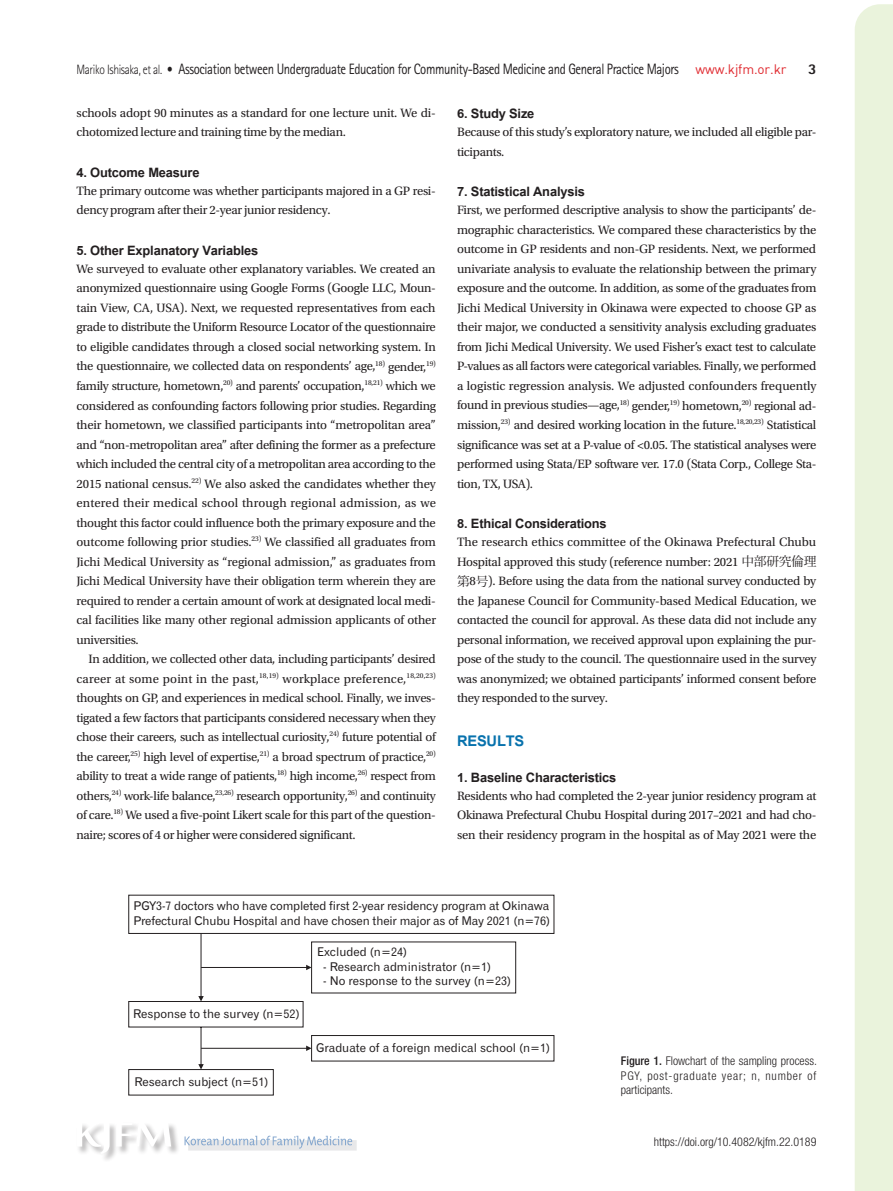
<style>
.page{position:relative;width:893px;height:1191px;background:#fff}
.page>*{position:absolute;margin:0;border:0;box-sizing:border-box;transform-origin:0 0}
.t1{font:700 20.4px "Utsaah";letter-spacing:-.01em;color:#0872ad}
.t2{font:700 18px "Utsaah";letter-spacing:-.01em;color:#231f20}
.t3{font:15px "Rotis Sans Serif Std";letter-spacing:-.03em;color:#231f20;scale:.85 1}
.t4{font:800 15px "Rotis Sans Serif Std";color:#231f20}
.t5{font:13.5px "Dinreg";letter-spacing:-.01em;color:#e02a30}
.t6{font:12.75px/19.5px "Utopia Std";letter-spacing:-.025em;color:#231f20;text-align:justify}
.t7{font:12px/14.4px "Gothic 720 BT Roman B";letter-spacing:-.01em;color:#231f20}
.t8{font:300 condensed 12px/14.4px "Helvetica Neue LT Std";color:#231f20;text-align:justify}
.s1{font-weight:300;font-size:13.5px}
.s2{font-family:"Koz Min Pro"}
.s3{font-weight:500}
</style>
<div class="page">
<div style="left:855px;top:4px;width:38px;height:1187px;background:#eaf3dc"></div>
<div style="left:188px;top:1140px;width:169px;height:10px;background:#e8e8e9"></div>
<svg style="left:185px;top:1135px;width:167px;height:13px"></svg>
<div style="left:76px;top:1122px;width:104px;height:40px;background:#231f20;opacity:.3"></div>
<svg style="left:77px;top:1122px;width:94px;height:32px"></svg>
<div style="left:128px;top:894px;width:426px;height:40px;border:1px solid #231f20"></div>
<svg style="left:128px;top:941px;width:427px;height:155px"></svg>
<svg style="left:198px;top:1064px;width:6px;height:5px"></svg>
<hr style="left:201px;top:933px;width:1px;height:64px;background:#231f20">
<svg style="left:198px;top:996px;width:6px;height:5px"></svg>
<hr style="left:201px;top:967px;width:107px;height:1px;background:#231f20">
<svg style="left:306px;top:964px;width:6px;height:6px"></svg>
<hr style="left:201px;top:1047px;width:107px;height:1px;background:#231f20">
<svg style="left:306px;top:1045px;width:6px;height:6px"></svg>
<p class="t3" style="left:77px;top:60px;width:710px"><span class="s1">Mariko Ishisaka, et al. •</span> Association between Undergraduate Education for Community-Based Medicine and General Practice Majors</p>
<p class="t5" style="left:695px;top:61px;width:93px">www.kjfm.or.kr</p>
<p class="t4" style="left:808px;top:60px;width:10px">3</p>
<p class="t6" style="left:77px;top:103px;width:361px">schools adopt 90 minutes as a standard for one lecture unit. We di&shy;chotomized lecture and training time by the median.</p>
<h2 class="t2" style="left:77px;top:164px;width:124px">4. Outcome Measure</h2>
<p class="t6" style="left:77px;top:181px;width:361px">The primary outcome was whether participants majored in a GP resi&shy;dency program after their 2-year junior residency.</p>
<h2 class="t2" style="left:77px;top:242px;width:183px">5. Other Explanatory Variables</h2>
<p class="t6" style="left:77px;top:259px;width:361px">We surveyed to evaluate other explanatory variables. We created an anonymized questionnaire using Google Forms (Google LLC, Moun&shy;tain View, CA, USA). Next, we requested representatives from each grade to distribute the Uniform Resource Locator of the questionnaire to eligible candidates through a closed social networking system. In the questionnaire, we collected data on respondents’ age,<sup>18)</sup> gender,<sup>19) </sup>family structure, hometown,<sup>20)</sup> and parents’ occupation,<sup>18,21)</sup> which we considered as confounding factors following prior studies. Regarding their hometown, we classified participants into “metropolitan area” and “non-metropolitan area” after defining the former as a prefecture which included the central city of a metropolitan area according to the 2015 national census.<sup>22)</sup> We also asked the candidates whether they entered their medical school through regional admission, as we thought this factor could influence both the primary exposure and the outcome following prior studies.<sup>23)</sup> We classified all graduates from Jichi Medical University as “regional admission,” as graduates from Jichi Medical University have their obligation term wherein they are required to render a certain amount of work at designated local medi&shy;cal facilities like many other regional admission applicants of other universities.</p>
<p class="t6" style="left:77px;top:649px;width:361px;text-indent:12px">In addition, we collected other data, including participants’ desired career at some point in the past,<sup>18,19)</sup> workplace preference,<sup>18,20,23) </sup>thoughts on GP, and experiences in medical school. Finally, we inves&shy;tigated a few factors that participants considered necessary when they chose their careers, such as intellectual curiosity,<sup>24)</sup> future potential of the career,<sup>25)</sup> high level of expertise,<sup>21)</sup> a broad spectrum of practice,<sup>20) </sup>ability to treat a wide range of patients,<sup>18)</sup> high income,<sup>26)</sup> respect from others,<sup>24)</sup> work-life balance,<sup>23,26)</sup> research opportunity,<sup>26)</sup> and continuity of care.<sup>18)</sup> We used a five-point Likert scale for this part of the question&shy;naire; scores of 4 or higher were considered significant.</p>
<h2 class="t2" style="left:457px;top:105px;width:79px">6. Study Size</h2>
<p class="t6" style="left:457px;top:123px;width:361px">Because of this study’s exploratory nature, we included all eligible par&shy;ticipants.</p>
<h2 class="t2" style="left:457px;top:183px;width:129px">7. Statistical Analysis</h2>
<p class="t6" style="left:457px;top:201px;width:361px">First, we performed descriptive analysis to show the participants’ de&shy;mographic characteristics. We compared these characteristics by the outcome in GP residents and non-GP residents. Next, we performed univariate analysis to evaluate the relationship between the primary exposure and the outcome. In addition, as some of the graduates from Jichi Medical University in Okinawa were expected to choose GP as their major, we conducted a sensitivity analysis excluding graduates from Jichi Medical University. We used Fisher’s exact test to calculate P-values as all factors were categorical variables. Finally, we performed a logistic regression analysis. We adjusted confounders frequently found in previous studies—age,<sup>18)</sup> gender,<sup>19)</sup> hometown,<sup>20)</sup> regional ad&shy;mission,<sup>23)</sup> and desired working location in the future.<sup>18,20,23)</sup> Statistical significance was set at a P-value of &lt;0.05. The statistical analyses were performed using Stata/EP software ver. 17.0 (Stata Corp., College Sta&shy;tion, TX, USA).</p>
<h2 class="t2" style="left:457px;top:515px;width:151px">8. Ethical Considerations</h2>
<p class="t6" style="left:457px;top:532px;width:361px">The research ethics committee of the Okinawa Prefectural Chubu Hospital approved this study (reference number: 2021 <span class="s2">中部研究倫理第</span>8<span class="s2">号</span>). Before using the data from the national survey conducted by the Japanese Council for Community-based Medical Education, we contacted the council for approval. As these data did not include any personal information, we received approval upon explaining the pur&shy;pose of the study to the council. The questionnaire used in the survey was anonymized; we obtained participants’ informed consent before they responded to the survey.</p>
<h1 class="t1" style="left:457px;top:730px;width:69px">RESULTS</h1>
<h2 class="t2" style="left:457px;top:768px;width:161px">1. Baseline Characteristics</h2>
<p class="t6" style="left:457px;top:786px;width:361px">Residents who had completed the 2-year junior residency program at Okinawa Prefectural Chubu Hospital during 2017–2021 and had cho&shy;sen their residency program in the hospital as of May 2021 were the</p>
<p class="t7" style="left:134px;top:900px;width:418px">PGY3-7 doctors who have completed first 2-year residency program at Okinawa<br>Prefectural Chubu Hospital and have chosen their major as of May 2021 (n=76)</p>
<p class="t7" style="left:133px;top:1007px;width:168px">Response to the survey (n=52)</p>
<p class="t7" style="left:134px;top:1075px;width:136px">Research subject (n=51)</p>
<p class="t7" style="left:317px;top:946px;width:92px">Excluded (n=24)</p>
<p class="t7" style="left:323px;top:960px;width:170px">- Research administrator (n=1)</p>
<p class="t7" style="left:323px;top:974px;width:190px">- No response to the survey (n=23)</p>
<p class="t7" style="left:316px;top:1041px;width:236px">Graduate of a foreign medical school (n=1)</p>
<p class="t8" style="left:621px;top:1053px;width:198px"><span class="s3">Figure 1.</span> Flowchart of the sampling process.<br>PGY, post-graduate year; n, number of participants.</p>
<p class="t8" style="left:654px;top:1134px;width:164px">https://doi.org/10.4082/kjfm.22.0189</p>
</div>
